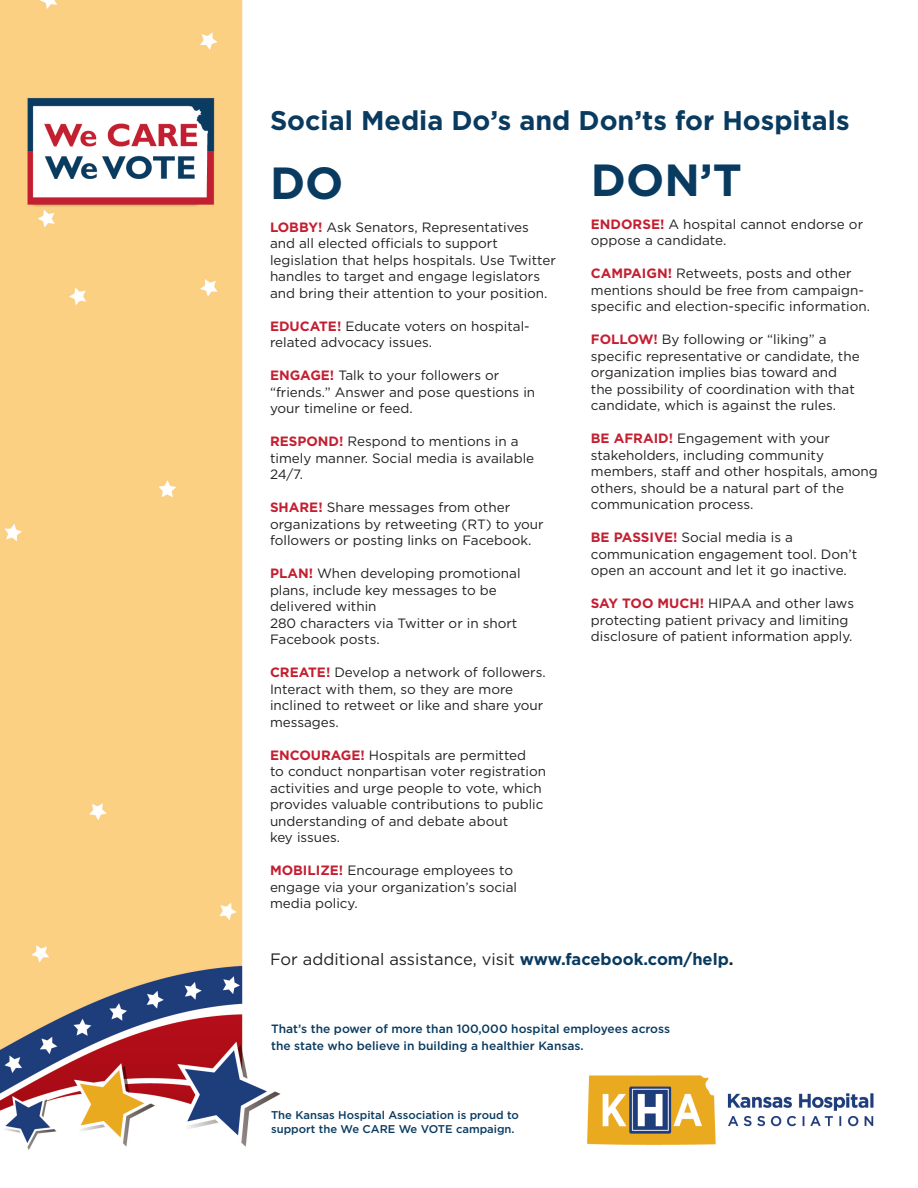
<style>
.page{position:relative;width:918px;height:1188px;background:#fff}
.page>*{position:absolute;margin:0;border:0;box-sizing:border-box;transform-origin:0 0}
.t1{font:700 45px "Gotham";color:#093a5f}
.t2{font:700 27px "Gotham";color:#093a5f}
.t3{font:16.5px "Gotham";color:#231f20}
.t4{font:13.5px/16.5px "Gotham";color:#231f20}
.t5{font:500 12px/16.5px "Gotham";color:#093a5f}
.t6{font:500 11.25px/13.5px "Gotham";color:#093a5f}
.s1{font-weight:700;color:#c31f31}
.s2{font-weight:700;color:#093a5f}
.s3{font-weight:700}
</style>
<div class="page">
<img style="left:0;top:0;width:874px;height:1150px">
<p class="t2" style="left:270px;top:102px;width:581px">Social Media Do’s and Don’ts for Hospitals</p>
<p class="t1" style="left:270px;top:153px;width:75px">DO</p>
<p class="t4" style="left:270px;top:218px;width:287px"><span class="s1">LOBBY!</span> Ask Senators, Representatives and all elected officials to support legislation that helps hospitals. Use Twitter handles to target and engage legislators and bring their attention to your position.</p>
<p class="t4" style="left:270px;top:317px;width:261px"><span class="s1">EDUCATE!</span> Educate voters on hospital&shy;related advocacy issues.</p>
<p class="t4" style="left:270px;top:367px;width:267px"><span class="s1">ENGAGE!</span> Talk to your followers or “friends.” Answer and pose questions in your timeline or feed.</p>
<p class="t4" style="left:270px;top:433px;width:266px"><span class="s1">RESPOND!</span> Respond to mentions in a timely manner. Social media is available<br>24/7.</p>
<p class="t4" style="left:270px;top:499px;width:275px"><span class="s1">SHARE!</span> Share messages from other organizations by retweeting (RT) to your followers or posting links on Facebook.</p>
<p class="t4" style="left:270px;top:565px;width:252px"><span class="s1">PLAN!</span> When developing promotional plans, include key messages to be delivered within</p>
<p class="t4" style="left:270px;top:614px;width:249px">280 characters via Twitter or in short<br>Facebook posts.</p>
<p class="t4" style="left:270px;top:664px;width:277px"><span class="s1">CREATE!</span> Develop a network of followers.<br>Interact with them, so they are more inclined to retweet or like and share your messages.</p>
<p class="t4" style="left:270px;top:746px;width:278px"><span class="s1">ENCOURAGE!</span> Hospitals are permitted<br>to conduct nonpartisan voter registration activities and urge people to vote, which provides valuable contributions to public understanding of and debate about<br>key issues.</p>
<p class="t4" style="left:270px;top:862px;width:249px"><span class="s1">MOBILIZE!</span> Encourage employees to engage via your organization’s social media policy.</p>
<p class="t1" style="left:591px;top:150px;width:153px">DON’T</p>
<p class="t4" style="left:591px;top:216px;width:274px"><span class="s1">ENDORSE!</span> A hospital cannot endorse or oppose a candidate.</p>
<p class="t4" style="left:591px;top:265px;width:281px"><span class="s1">CAMPAIGN!</span> Retweets, posts and other mentions should be free from campaign&shy;specific and election-specific information.</p>
<p class="t4" style="left:591px;top:331px;width:270px"><span class="s1">FOLLOW!</span> By following or “liking” a specific representative or candidate, the organization implies bias toward and the possibility of coordination with that candidate, which is against the rules.</p>
<p class="t4" style="left:591px;top:430px;width:288px"><span class="s1">BE AFRAID!</span> Engagement with your stakeholders, including community members, staff and other hospitals, among others, should be a natural part of the communication process.</p>
<p class="t4" style="left:591px;top:529px;width:268px"><span class="s1">BE PASSIVE!</span> Social media is a communication engagement tool. Don’t open an account and let it go inactive.</p>
<p class="t4" style="left:591px;top:595px;width:265px"><span class="s1">SAY TOO MUCH!</span> HIPAA and other laws protecting patient privacy and limiting disclosure of patient information apply.</p>
<p class="t3" style="left:270px;top:949px;width:465px">For additional assistance, visit <span class="s2">www.facebook.com/help</span><span class="s3">.</span></p>
<p class="t5" style="left:271px;top:1021px;width:400px">That’s the power of more than 100,000 hospital employees across the state who believe in building a healthier Kansas.</p>
<p class="t6" style="left:271px;top:1108px;width:249px">The Kansas Hospital Association is proud to support the We CARE We VOTE campaign.</p>
</div>
